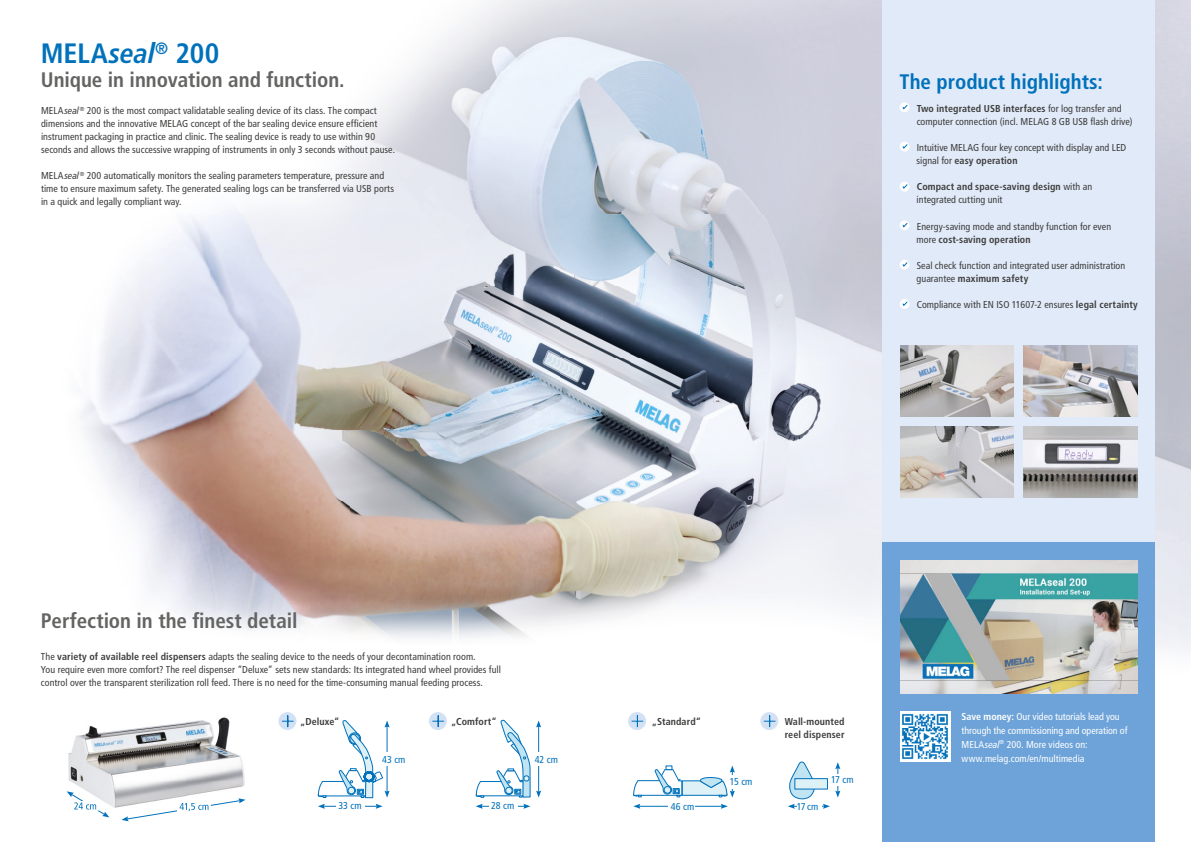
<style>
.page{position:relative;width:1191px;height:842px;background:#fff}
.page>*{position:absolute;margin:0;border:0;box-sizing:border-box;transform-origin:0 0}
.t1{font:700 condensed 28px "Frutiger LT Pro";color:#0071bb}
.t2{font:700 condensed 21px "Frutiger LT Pro";letter-spacing:-.005em;color:#646463}
.t3{font:700 condensed 21px "Frutiger LT Pro";letter-spacing:-.005em;color:#0071bb}
.t4{font:condensed 10px/13px "Frutiger LT Pro";letter-spacing:.005em;color:#3d3d3c}
.t5{font:condensed 10px/14px "Frutiger LT Pro";letter-spacing:-.005em;color:#fff}
.t6{font:700 condensed 10px/13px "Frutiger LT Pro";letter-spacing:.01em;color:#3d3d3c}
.t7{font:condensed 10px "Frutiger LT Pro";letter-spacing:.005em;color:#0071bb}
.s1{font-style:italic}
.s2{font-weight:700}
.s3{font-weight:400}
</style>
<div class="page">
<img style="left:81px;top:0;width:1110px;height:716px">
<div style="left:882px;top:0;width:273px;height:842px;background:#e1eaf8"></div>
<div style="left:882px;top:543px;width:273px;height:299px;background:#6da3d8"></div>
<img style="left:900px;top:711px;width:50px;height:51px">
<img style="left:900px;top:560px;width:237px;height:134px">
<svg style="left:899px;top:102px;width:10px;height:10px"></svg>
<svg style="left:901px;top:104px;width:7px;height:6px"></svg>
<svg style="left:899px;top:142px;width:10px;height:10px"></svg>
<svg style="left:901px;top:143px;width:7px;height:7px"></svg>
<svg style="left:899px;top:182px;width:10px;height:10px"></svg>
<svg style="left:901px;top:183px;width:7px;height:7px"></svg>
<svg style="left:899px;top:220px;width:10px;height:10px"></svg>
<svg style="left:901px;top:222px;width:7px;height:6px"></svg>
<svg style="left:899px;top:260px;width:10px;height:10px"></svg>
<svg style="left:901px;top:261px;width:7px;height:7px"></svg>
<div style="left:899px;top:299px;width:10px;height:10px;background:#fff;border-radius:50%"></div>
<svg style="left:902px;top:301px;width:6px;height:5px"></svg>
<img style="left:1024px;top:345px;width:113px;height:71px">
<img style="left:900px;top:345px;width:113px;height:71px">
<img style="left:900px;top:427px;width:113px;height:70px">
<img style="left:1024px;top:427px;width:113px;height:70px">
<div style="left:760px;top:712px;width:18px;height:18px;background:#d3e1f4;border-radius:50%"></div>
<svg style="left:764px;top:716px;width:11px;height:11px"></svg>
<svg style="left:788px;top:761px;width:52px;height:48px"></svg>
<div style="left:794px;top:778px;width:33px;height:11px;background:#def1f7;border:1px solid #0071bb"></div>
<img style="left:325px;top:806px;width:51px;height:1px">
<svg style="left:318px;top:804px;width:7px;height:5px"></svg>
<svg style="left:376px;top:804px;width:7px;height:5px"></svg>
<div style="left:336px;top:802px;width:28px;height:8px;background:#fff"></div>
<div style="left:278px;top:712px;width:18px;height:18px;background:#d3e1f4;border-radius:50%"></div>
<svg style="left:282px;top:716px;width:11px;height:11px"></svg>
<svg style="left:317px;top:720px;width:72px;height:78px"></svg>
<svg style="left:476px;top:804px;width:7px;height:5px"></svg>
<svg style="left:523px;top:804px;width:7px;height:5px"></svg>
<img style="left:538px;top:728px;width:1px;height:63px">
<div style="left:532px;top:752px;width:34px;height:13px;background:#fff"></div>
<div style="left:429px;top:712px;width:18px;height:18px;background:#d3e1f4;border-radius:50%"></div>
<svg style="left:433px;top:716px;width:11px;height:11px"></svg>
<svg style="left:475px;top:719px;width:55px;height:79px"></svg>
<div style="left:628px;top:712px;width:18px;height:18px;background:#d3e1f4;border-radius:50%"></div>
<svg style="left:632px;top:716px;width:11px;height:11px"></svg>
<img style="left:640px;top:806px;width:80px;height:1px">
<svg style="left:633px;top:804px;width:7px;height:5px"></svg>
<svg style="left:720px;top:804px;width:8px;height:5px"></svg>
<div style="left:668px;top:802px;width:27px;height:11px;background:#fff"></div>
<svg style="left:633px;top:766px;width:102px;height:31px"></svg>
<img style="left:129px;top:813px;width:38px;height:6px">
<svg style="left:121px;top:816px;width:8px;height:5px"></svg>
<img style="left:66px;top:717px;width:180px;height:95px">
<img style="left:72px;top:794px;width:31px;height:19px">
<svg style="left:67px;top:791px;width:7px;height:6px"></svg>
<svg style="left:101px;top:812px;width:8px;height:5px"></svg>
<img style="left:71px;top:801px;width:29px;height:9px">
<img style="left:71px;top:802px;width:25px;height:7px">
<img style="left:161px;top:800px;width:78px;height:13px">
<svg style="left:238px;top:798px;width:7px;height:5px"></svg>
<img style="left:177px;top:802px;width:34px;height:10px">
<img style="left:177px;top:803px;width:32px;height:8px">
<h1 class="t1" style="left:41px;top:37px;width:180px">MELA<span class="s1">seal</span><sup>®</sup> 200</h1>
<h2 class="t2" style="left:41px;top:67px;width:305px">Unique in innovation and function.</h2>
<p class="t4" style="left:41px;top:104px;width:355px">MELA<span class="s1">seal</span><sup>®</sup> 200 is the most compact validatable sealing device of its class. The compact dimensions and the innovative MELAG concept of the bar sealing device ensure efficient instrument packaging in practice and clinic. The sealing device is ready to use within 90 seconds and allows the successive wrapping of instruments in only 3 seconds without pause.</p>
<p class="t4" style="left:41px;top:169px;width:354px">MELA<span class="s1">seal</span><sup>®</sup> 200 automatically monitors the sealing parameters temperature, pressure and time to ensure maximum safety. The generated sealing logs can be transferred via USB ports in a quick and legally compliant way.</p>
<h2 class="t3" style="left:899px;top:69px;width:205px">The product highlights:</h2>
<p class="t4" style="left:916px;top:102px;width:217px"><span class="s2">Two integrated USB interfaces</span> for log transfer and computer connection (incl. MELAG 8 GB USB flash drive)</p>
<p class="t4" style="left:916px;top:141px;width:211px">Intuitive MELAG four key concept with display and LED signal for <span class="s2">easy operation</span></p>
<p class="t6" style="left:916px;top:180px;width:177px">Compact and space-saving design <span class="s3">with an integrated cutting unit</span></p>
<p class="t4" style="left:916px;top:220px;width:196px">Energy-saving mode and standby function for even more <span class="s2">cost-saving operation</span></p>
<p class="t4" style="left:916px;top:259px;width:210px">Seal check function and integrated user administration guarantee <span class="s2">maximum safety</span></p>
<p class="t4" style="left:916px;top:298px;width:223px">Compliance with EN ISO 11607-2 ensures <span class="s2">legal certainty</span></p>
<h2 class="t2" style="left:41px;top:608px;width:258px">Perfection in the finest detail</h2>
<p class="t4" style="left:41px;top:650px;width:461px">The <span class="s2">variety of available reel dispensers</span> adapts the sealing device to the needs of your decontamination room.<br>You require even more comfort? The reel dispenser “Deluxe“ sets new standards: Its integrated hand wheel provides full control over the transparent sterilization roll feed. There is no need for the time-consuming manual feeding process.</p>
<p class="t6" style="left:300px;top:715px;width:41px">„Deluxe“</p>
<p class="t7" style="left:382px;top:753px;width:25px">43 cm</p>
<p class="t6" style="left:451px;top:715px;width:47px">„Comfort“</p>
<p class="t7" style="left:535px;top:753px;width:25px">42 cm</p>
<p class="t6" style="left:652px;top:715px;width:50px">„Standard“</p>
<p class="t6" style="left:784px;top:715px;width:61px">Wall-mounted reel dispenser</p>
<p class="t5" style="left:961px;top:709px;width:167px"><span class="s2">Save money:</span> Our video tutorials lead you through the commissioning and operation of MELA<span class="s1">seal</span><sup>®</sup> 200. More videos on: www.melag.com/en/multimedia</p>
<p class="t7" style="left:730px;top:776px;width:24px">15 cm</p>
<p class="t7" style="left:831px;top:774px;width:24px">17 cm</p>
<p class="t7" style="left:338px;top:800px;width:25px">33 cm</p>
<p class="t7" style="left:491px;top:800px;width:25px">28 cm</p>
<p class="t7" style="left:671px;top:800px;width:25px">46 cm</p>
<p class="t7" style="left:797px;top:800px;width:23px">17 cm</p>
</div>
